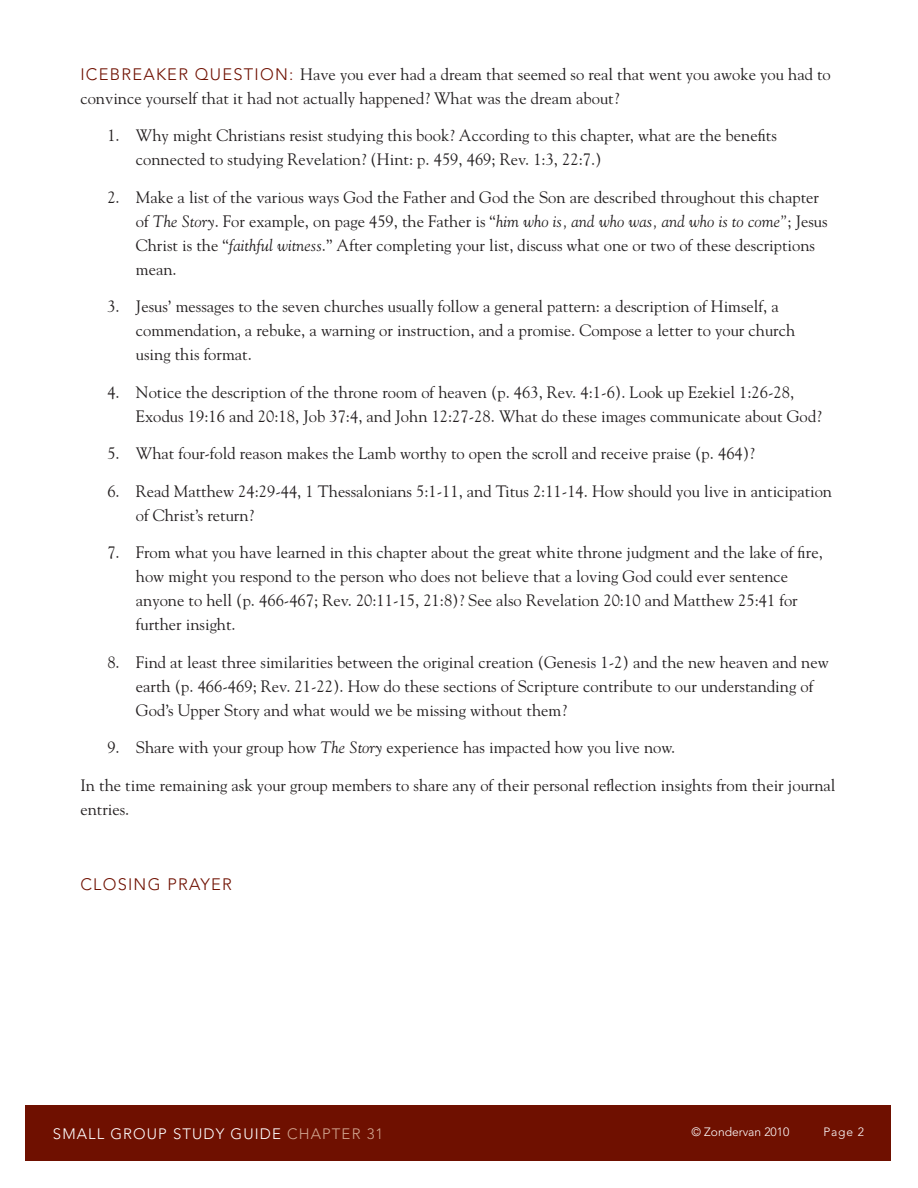
<style>
.page{position:relative;width:918px;height:1188px;background:#fff}
.page>*{position:absolute;margin:0;border:0;box-sizing:border-box;transform-origin:0 0}
.Headings{font:16.5px/24px "Goudy Std";color:#231f20}
.Headings-2{font:300 16.5px "Avenir";letter-spacing:.075em;color:#6f1000}
.t1{font:300 15px "Avenir";letter-spacing:.075em;color:#fff}
.t2{font:300 12px "Avenir";color:#fff}
.s1{font-family:"Avenir";font-weight:300;color:#6f1000}
.s2{font-style:italic}
.s3{color:#d1a48f}
</style>
<div class="page">
<div style="left:26px;top:1106px;width:865px;height:55px;background:#6f1000"></div>
<p class="Headings" style="left:80px;top:62px;width:752px"><span class="s1">ICEBREAKER QUESTION:</span> Have you ever had a dream that seemed so real that went you awoke you had to convince yourself that it had not actually happened? What was the dream about?</p>
<p class="Headings" style="left:136px;top:123px;width:643px;text-indent:-28px">1. Why might Christians resist studying this book? According to this chapter, what are the benefits connected to studying Revelation? (Hint: p. 459, 469; Rev. 1:3, 22:7.)</p>
<p class="Headings" style="left:136px;top:185px;width:693px;text-indent:-28px">2. Make a list of the various ways God the Father and God the Son are described throughout this chapter of <span class="s2">The Story</span>. For example, on page 459, the Father is “<span class="s2">him who is, and who was, and who is to come”</span>; Jesus Christ is the “<span class="s2">faithful witness</span>.” After completing your list, discuss what one or two of these descriptions mean.</p>
<p class="Headings" style="left:136px;top:294px;width:661px;text-indent:-28px">3. Jesus’ messages to the seven churches usually follow a general pattern: a description of Himself, a commendation, a rebuke, a warning or instruction, and a promise. Compose a letter to your church using this format.</p>
<p class="Headings" style="left:136px;top:380px;width:687px;text-indent:-28px">4. Notice the description of the throne room of heaven (p. 463, Rev. 4:1-6). Look up Ezekiel 1:26-28,<br>Exodus 19:16 and 20:18, Job 37:4, and John 12:27-28. What do these images communicate about God?</p>
<p class="Headings" style="left:107px;top:441px;width:649px">5. What four-fold reason makes the Lamb worthy to open the scroll and receive praise (p. 464)?</p>
<p class="Headings" style="left:136px;top:479px;width:698px;text-indent:-28px">6. Read Matthew 24:29-44, 1 Thessalonians 5:1-11, and Titus 2:11-14. How should you live in anticipation of Christ’s return?</p>
<p class="Headings" style="left:136px;top:540px;width:688px;text-indent:-28px">7. From what you have learned in this chapter about the great white throne judgment and the lake of fire, how might you respond to the person who does not believe that a loving God could ever sentence anyone to hell (p. 466-467; Rev. 20:11-15, 21:8)? See also Revelation 20:10 and Matthew 25:41 for further insight.</p>
<p class="Headings" style="left:136px;top:650px;width:694px;text-indent:-28px">8. Find at least three similarities between the original creation (Genesis 1-2) and the new heaven and new earth (p. 466-469; Rev. 21-22). How do these sections of Scripture contribute to our understanding of<br>God’s Upper Story and what would we be missing without them?</p>
<p class="Headings" style="left:107px;top:735px;width:570px">9. Share with your group how <span class="s2">The Story</span> experience has impacted how you live now.</p>
<p class="Headings" style="left:80px;top:773px;width:757px">In the time remaining ask your group members to share any of their personal reflection insights from their journal entries.</p>
<p class="Headings-2" style="left:80px;top:874px;width:153px">CLOSING PRAYER</p>
<p class="t1" style="left:53px;top:1125px;width:332px">SMALL GROUP STUDY GUIDE <span class="s3">CHAPTER 31</span></p>
<p class="t2" style="left:692px;top:1125px;width:99px">© Zondervan 2010</p>
<p class="t2" style="left:824px;top:1125px;width:42px">Page 2</p>
</div>
